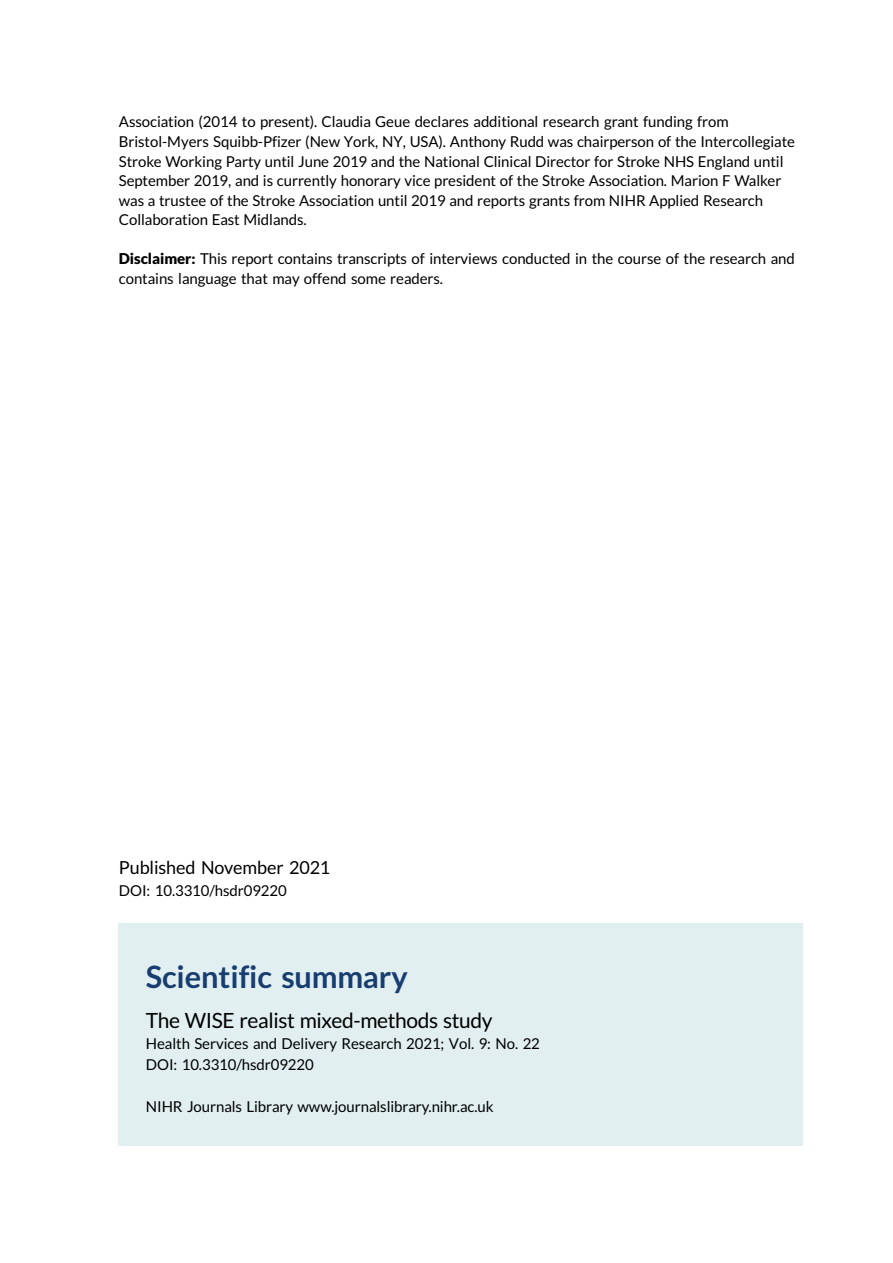
<style>
.page{position:relative;width:893px;height:1263px;background:#fff}
.page>*{position:absolute;margin:0;border:0;box-sizing:border-box;transform-origin:0 0}
.t1{font:30.75px "Adv TT6071803 a.B";color:#183e71}
.t2{font:21px "Adv T Ta 9 c 1 b 374";letter-spacing:-.015em;color:#000}
.t3{font:18px "Adv T Ta 9 c 1 b 374";color:#000}
.t4{font:15px/19.5px "Adv T Ta 9 c 1 b 374";color:#000}
.s1{font-family:"Adv T Tfac 587 ca.B"}
</style>
<div class="page">
<div style="left:119px;top:923px;width:684px;height:223px;background:#e1eff0"></div>
<p class="t4" style="left:119px;top:114px;width:678px">Association (2014 to present). Claudia Geue declares additional research grant funding from Bristol-Myers Squibb-Pfizer (New York, NY, USA). Anthony Rudd was chairperson of the Intercollegiate Stroke Working Party until June 2019 and the National Clinical Director for Stroke NHS England until September 2019, and is currently honorary vice president of the Stroke Association. Marion F Walker was a trustee of the Stroke Association until 2019 and reports grants from NIHR Applied Research Collaboration East Midlands.</p>
<p class="t4" style="left:119px;top:250px;width:677px"><span class="s1">Disclaimer:</span> This report contains transcripts of interviews conducted in the course of the research and contains language that may offend some readers.</p>
<p class="t3" style="left:119px;top:860px;width:213px">Published November 2021</p>
<p class="t4" style="left:119px;top:882px;width:169px">DOI: 10.3310/hsdr09220</p>
<h1 class="t1" style="left:146px;top:965px;width:263px">Scientific summary</h1>
<h2 class="t2" style="left:146px;top:1013px;width:348px">The WISE realist mixed-methods study</h2>
<p class="t4" style="left:146px;top:1034px;width:395px;line-height:21px">Health Services and Delivery Research 2021; Vol. 9: No. 22<br>DOI: 10.3310/hsdr09220</p>
<p class="t4" style="left:146px;top:1098px;width:349px">NIHR Journals Library www.journalslibrary.nihr.ac.uk</p>
</div>
